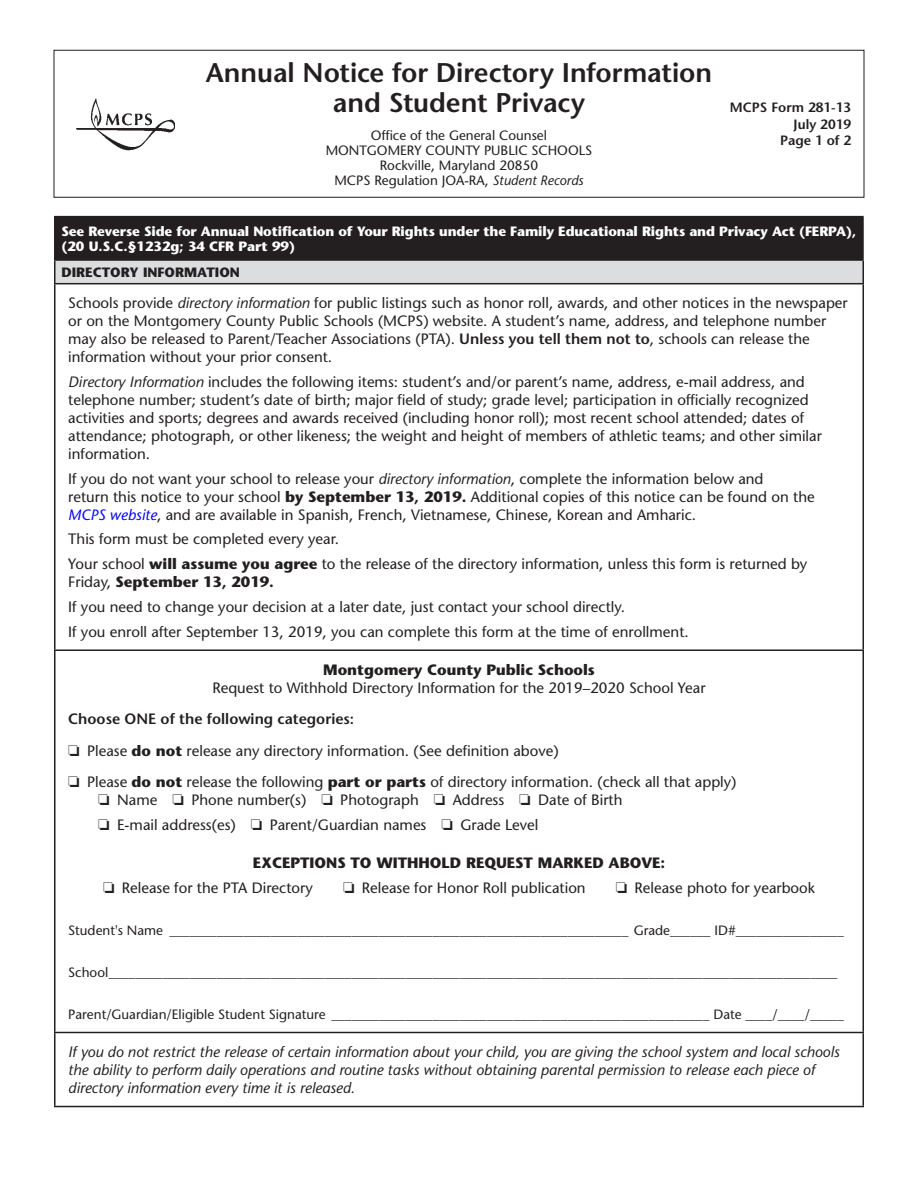
<style>
.page{position:relative;width:918px;height:1188px;background:#fff}
.page>*{position:absolute;margin:0;border:0;box-sizing:border-box;transform-origin:0 0}
.t1{font:600 27px/30px "Stone Sans Std";color:#231f20;text-align:center}
.t2{font:500 15px/18px "Stone Sans Std";color:#231f20}
.t3{font:italic 500 15px/18px "Stone Sans Std";color:#231f20}
.t4{font:700 15px "Stone Sans Std";color:#231f20}
.t5{font:600 15px "Stone Sans Std";color:#231f20}
.t6{font:500 13.5px/15px "Stone Sans Std";color:#231f20;text-align:center}
.t7{font:700 13.5px/15px "Stone Sans Std";letter-spacing:-.005em;color:#fff}
.t8{font:600 13.5px/16.2px "Stone Sans Std";color:#231f20;text-align:right}
.t9{font:700 13.5px "Stone Sans Std";color:#231f20}
.s1{font-style:italic}
.s2{font-weight:600}
.s3{font-weight:700}
.s4{font-style:italic;color:#00f}
</style>
<div class="page">
<div style="left:54px;top:50px;width:810px;height:148px;border:1px solid #231f20"></div>
<img style="left:76px;top:98px;width:98px;height:52px">
<div style="left:55px;top:216px;width:808px;height:44px;background:#231f20"></div>
<div style="left:55px;top:260px;width:808px;height:24px;background:#dcddde"></div>
<hr style="left:54px;top:261px;width:2px;height:22px;background:#231f20">
<hr style="left:862px;top:261px;width:2px;height:22px;background:#231f20">
<hr style="left:54px;top:283px;width:810px;height:1px;background:#231f20">
<hr style="left:54px;top:284px;width:2px;height:365px;background:#231f20">
<hr style="left:862px;top:284px;width:2px;height:365px;background:#231f20">
<hr style="left:54px;top:649px;width:810px;height:2px;background:#231f20">
<hr style="left:54px;top:651px;width:2px;height:381px;background:#231f20">
<hr style="left:862px;top:651px;width:2px;height:381px;background:#231f20">
<hr style="left:54px;top:1032px;width:810px;height:1px;background:#231f20">
<hr style="left:54px;top:1033px;width:2px;height:73px;background:#231f20">
<hr style="left:862px;top:1033px;width:2px;height:73px;background:#231f20">
<hr style="left:54px;top:1106px;width:810px;height:1px;background:#231f20">
<hr style="left:54px;top:216px;width:810px;height:1px;background:#231f20">
<hr style="left:54px;top:217px;width:1px;height:43px;background:#231f20">
<hr style="left:863px;top:217px;width:1px;height:43px;background:#231f20">
<hr style="left:54px;top:260px;width:810px;height:1px;background:#231f20">
<h1 class="t1" style="left:206px;top:57px;width:508px">Annual Notice for Directory Information and Student Privacy</h1>
<p class="t6" style="left:326px;top:128px;width:268px">Office of the General Counsel MONTGOMERY COUNTY PUBLIC SCHOOLS Rockville, Maryland 20850<br>MCPS Regulation JOA-RA, <span class="s1">Student Records</span></p>
<p class="t8" style="left:730px;top:100px;width:123px">MCPS Form 281-13<br>July 2019<br>Page 1 of 2</p>
<p class="t7" style="left:62px;top:224px;width:796px">See Reverse Side for Annual Notification of Your Rights under the Family Educational Rights and Privacy Act (FERPA), (20 U.S.C.§1232g; 34 CFR Part 99)</p>
<p class="t9" style="left:62px;top:264px;width:180px">DIRECTORY INFORMATION</p>
<p class="t2" style="left:68px;top:294px;width:781px">Schools provide <span class="s1">directory information</span> for public listings such as honor roll, awards, and other notices in the newspaper or on the Montgomery County Public Schools (MCPS) website. A student’s name, address, and telephone number may also be released to Parent/Teacher Associations (PTA). <span class="s2">Unless you tell them not to</span>, schools can release the information without your prior consent.</p>
<p class="t2" style="left:68px;top:373px;width:755px"><span class="s1">Directory Information</span> includes the following items: student’s and/or parent’s name, address, e-mail address, and telephone number; student’s date of birth; major field of study; grade level; participation in officially recognized activities and sports; degrees and awards received (including honor roll); most recent school attended; dates of attendance; photograph, or other likeness; the weight and height of members of athletic teams; and other similar information.</p>
<p class="t2" style="left:68px;top:470px;width:748px">If you do not want your school to release your <span class="s1">directory information</span>, complete the information below and<br>return this notice to your school <span class="s3">by September 13, 2019.</span> Additional copies of this notice can be found on the<br><span class="s4">MCPS website</span>, and are available in Spanish, French, Vietnamese, Chinese, Korean and Amharic.</p>
<p class="t2" style="left:68px;top:527px;width:741px;line-height:24.8px">This form must be completed every year.<br>Your school <span class="s3">will assume you agree</span> to the release of the directory information, unless this form is returned by</p>
<p class="t2" style="left:68px;top:570px;width:622px;line-height:24.8px">Friday, <span class="s3">September 13, 2019.<br></span>If you need to change your decision at a later date, just contact your school directly.<br>If you enroll after September 13, 2019, you can complete this form at the time of enrollment.</p>
<p class="t4" style="left:323px;top:661px;width:273px">Montgomery County Public Schools</p>
<p class="t2" style="left:212px;top:679px;width:495px">Request to Withhold Directory Information for the 2019–2020 School Year</p>
<p class="t5" style="left:68px;top:710px;width:288px">Choose ONE of the following categories:</p>
<p class="t2" style="left:68px;top:742px;width:492px">□ Please <span class="s3">do not</span> release any directory information. (See definition above)</p>
<p class="t2" style="left:68px;top:773px;width:670px">□ Please <span class="s3">do not</span> release the following <span class="s3">part or parts</span> of directory information. (check all that apply)</p>
<p class="t2" style="left:98px;top:791px;width:526px">□ Name □ Phone number(s) □ Photograph □ Address □ Date of Birth</p>
<p class="t2" style="left:98px;top:816px;width:442px">□ E-mail address(es) □ Parent/Guardian names □ Grade Level</p>
<p class="t4" style="left:253px;top:854px;width:414px">EXCEPTIONS TO WITHHOLD REQUEST MARKED ABOVE:</p>
<p class="t2" style="left:103px;top:879px;width:212px">□ Release for the PTA Directory</p>
<p class="t2" style="left:343px;top:879px;width:244px">□ Release for Honor Roll publication</p>
<p class="t2" style="left:616px;top:879px;width:201px">□ Release photo for yearbook</p>
<p class="t6" style="left:68px;top:923px;width:777px">Student's Name ____________________________________________________________________ Grade______ ID#________________</p>
<p class="t6" style="left:68px;top:965px;width:771px">School____________________________________________________________________________________________________________</p>
<p class="t6" style="left:68px;top:1007px;width:777px">Parent/Guardian/Eligible Student Signature ________________________________________________________ Date ____/____/_____</p>
<p class="t3" style="left:68px;top:1043px;width:773px">If you do not restrict the release of certain information about your child, you are giving the school system and local schools the ability to perform daily operations and routine tasks without obtaining parental permission to release each piece of directory information every time it is released.</p>
</div>
